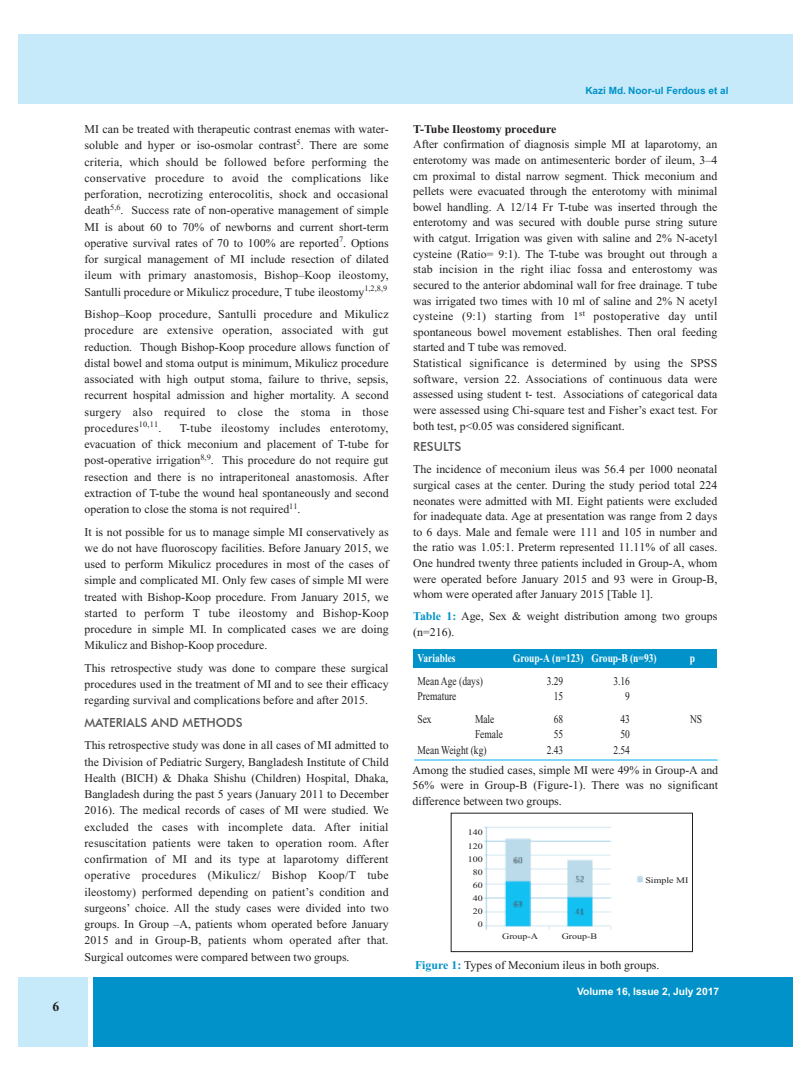
<style>
.page{position:relative;width:810px;height:1080px;background:#fff}
.page>*{position:absolute;margin:0;border:0;box-sizing:border-box;transform-origin:0 0}
.t1{font:700 13.75px "Times New Roman";color:#231f20}
.t2{font:500 12.5px "Futura BT";color:#57585a}
.t3{font:11.88px/16.2px "Times New Roman";color:#231f20;text-align:justify}
.t4{font:11.88px/19.8px "Times New Roman";color:#231f20;scale:.8 1}
.t5{font:700 11.88px "Times New Roman";color:#fff;scale:.8 1}
.t6{font:700 11.88px "Times New Roman";color:#231f20}
.t7{font:700 10.25px "Helvetica";color:#fff}
.t8{font:700 10px "Helvetica";color:#0092c8}
.t9{font:8.38px/13.1px "Times New Roman";color:#231f20;text-align:right;scale:1.19 1}
.s1{font-weight:700;color:#0092c8}
</style>
<div class="page">
<div style="left:413px;top:650px;width:304px;height:18px;background:#0092c8"></div>
<div style="left:19px;top:34px;width:774px;height:69px;background:#c6eafa"></div>
<div style="left:93px;top:978px;width:700px;height:69px;background:#0092c8"></div>
<div style="left:19px;top:978px;width:69px;height:69px;background:#c6eafa"></div>
<hr style="left:414px;top:760px;width:304px;height:1px;background:#00aeef">
<div style="left:451px;top:813px;width:242px;height:139px;border:1px solid #231f20"></div>
<img style="left:483px;top:826px;width:160px;height:105px">
<p class="t1" style="left:53px;top:999px;width:8px">6</p>
<p class="t3" style="left:84px;top:121px;width:306px">MI can be treated with therapeutic contrast enemas with water&shy;soluble and hyper or iso-osmolar contrast<sup>5</sup>. There are some criteria, which should be followed before performing the conservative procedure to avoid the complications like perforation, necrotizing enterocolitis, shock and occasional death<sup>5,6</sup>. Success rate of non-operative management of simple MI is about 60 to 70% of newborns and current short-term operative survival rates of 70 to 100% are reported<sup>7</sup>. Options for surgical management of MI include resection of dilated ileum with primary anastomosis, Bishop–Koop ileostomy, Santulli procedure or Mikulicz procedure, T tube ileostomy<sup>1,2,8,9</sup></p>
<p class="t3" style="left:84px;top:306px;width:306px">Bishop–Koop procedure, Santulli procedure and Mikulicz procedure are extensive operation, associated with gut reduction. Though Bishop-Koop procedure allows function of distal bowel and stoma output is minimum, Mikulicz procedure associated with high output stoma, failure to thrive, sepsis, recurrent hospital admission and higher mortality. A second surgery also required to close the stoma in those procedures<sup>10,11</sup>.</p>
<p class="t3" style="left:84px;top:420px;width:306px;text-indent:95px">T-tube ileostomy includes enterotomy, evacuation of thick meconium and placement of T-tube for post-operative irrigation<sup>8,9</sup>. This procedure do not require gut resection and there is no intraperitoneal anastomosis. After extraction of T-tube the wound heal spontaneously and second operation to close the stoma is not required<sup>11</sup>.</p>
<p class="t3" style="left:84px;top:524px;width:306px">It is not possible for us to manage simple MI conservatively as we do not have fluoroscopy facilities. Before January 2015, we used to perform Mikulicz procedures in most of the cases of simple and complicated MI. Only few cases of simple MI were treated with Bishop-Koop procedure. From January 2015, we started to perform T tube ileostomy and Bishop-Koop procedure in simple MI. In complicated cases we are doing Mikulicz and Bishop-Koop procedure.</p>
<p class="t3" style="left:84px;top:660px;width:306px">This retrospective study was done to compare these surgical procedures used in the treatment of MI and to see their efficacy regarding survival and complications before and after 2015.</p>
<p class="t2" style="left:84px;top:715px;width:160px">MATERIALS AND METHODS</p>
<p class="t3" style="left:84px;top:738px;width:306px">This retrospective study was done in all cases of MI admitted to the Division of Pediatric Surgery, Bangladesh Institute of Child Health (BICH) &amp; Dhaka Shishu (Children) Hospital, Dhaka, Bangladesh during the past 5 years (January 2011 to December 2016). The medical records of cases of MI were studied. We excluded the cases with incomplete data. After initial resuscitation patients were taken to operation room. After confirmation of MI and its type at laparotomy different operative procedures (Mikulicz/ Bishop Koop/T tube ileostomy) performed depending on patient’s condition and surgeons’ choice. All the study cases were divided into two groups. In Group –A, patients whom operated before January 2015 and in Group-B, patients whom operated after that.<br>Surgical outcomes were compared between two groups.</p>
<p class="t8" style="left:585px;top:85px;width:145px">Kazi Md. Noor-ul Ferdous et al</p>
<p class="t6" style="left:413px;top:122px;width:145px">T-Tube Ileostomy procedure</p>
<p class="t3" style="left:413px;top:137px;width:306px;line-height:15.6px;text-align:left">After confirmation of diagnosis simple MI at laparotomy, an enterotomy was made on antimesenteric border of ileum, 3–4 cm proximal to distal narrow segment. Thick meconium and pellets were evacuated through the enterotomy with minimal bowel handling. A 12/14 Fr T-tube was inserted through the enterotomy and was secured with double purse string suture with catgut. Irrigation was given with saline and 2% N-acetyl cysteine (Ratio= 9:1). The T-tube was brought out through a stab incision in the right iliac fossa and enterostomy was secured to the anterior abdominal wall for free drainage. T tube was irrigated two times with 10 ml of saline and 2% N acetyl cysteine (9:1) starting from 1<sup>st</sup> postoperative day until spontaneous bowel movement establishes. Then oral feeding started and T tube was removed.<br>Statistical significance is determined by using the SPSS software, version 22. Associations of continuous data were assessed using student t- test. Associations of categorical data were assessed using Chi-square test and Fisher’s exact test. For both test, p&lt;0.05 was considered significant.</p>
<p class="t2" style="left:413px;top:439px;width:50px">RESULTS</p>
<p class="t3" style="left:413px;top:462px;width:306px;line-height:15.6px">The incidence of meconium ileus was 56.4 per 1000 neonatal surgical cases at the center. During the study period total 224 neonates were admitted with MI. Eight patients were excluded for inadequate data. Age at presentation was range from 2 days to 6 days. Male and female were 111 and 105 in number and the ratio was 1.05:1. Preterm represented 11.11% of all cases.<br>One hundred twenty three patients included in Group-A, whom were operated before January 2015 and 93 were in Group-B, whom were operated after January 2015 [Table 1].</p>
<p class="t3" style="left:413px;top:609px;width:306px;line-height:15.6px"><span class="s1">Table 1:</span> Age, Sex &amp; weight distribution among two groups (n=216).</p>
<p class="t5" style="left:418px;top:652px;width:49px">Variables</p>
<p class="t5" style="left:513px;top:652px;width:181px">Group-A (n=123) Group-B (n=93)</p>
<p class="t5" style="left:690px;top:652px;width:8px">p</p>
<p class="t4" style="left:418px;top:671px;width:83px">Mean Age (days)</p>
<p class="t4" style="left:547px;top:671px;width:22px">3.29</p>
<p class="t4" style="left:613px;top:671px;width:22px">3.16</p>
<p class="t4" style="left:418px;top:687px;width:50px">Premature</p>
<p class="t4" style="left:554px;top:687px;width:13px">15</p>
<p class="t4" style="left:625px;top:687px;width:7px">9</p>
<p class="t4" style="left:418px;top:709px;width:19px">Sex</p>
<p class="t4" style="left:475px;top:709px;width:26px">Male</p>
<p class="t4" style="left:554px;top:709px;width:13px">68</p>
<p class="t4" style="left:621px;top:709px;width:13px">43</p>
<p class="t4" style="left:690px;top:709px;width:17px">NS</p>
<p class="t4" style="left:475px;top:725px;width:36px">Female</p>
<p class="t4" style="left:554px;top:725px;width:13px">55</p>
<p class="t4" style="left:621px;top:725px;width:13px">50</p>
<p class="t4" style="left:418px;top:740px;width:88px">Mean Weight (kg)</p>
<p class="t4" style="left:547px;top:740px;width:22px">2.43</p>
<p class="t4" style="left:413px;top:740px;width:384px;text-indent:201px">2.54<br>Among the studied cases, simple MI were 49% in Group-A and</p>
<p class="t3" style="left:413px;top:778px;width:307px;line-height:15.6px">56% were in Group-B (Figure-1). There was no significant difference between two groups.</p>
<p class="t9" style="left:468px;top:826px;width:14px">140<br>120<br>100<br>80<br>60<br>40<br>20<br>0</p>
<p class="t9" style="left:502px;top:930px;width:32px">Group-A</p>
<p class="t9" style="left:562px;top:930px;width:31px">Group-B</p>
<p class="t9" style="left:645px;top:873px;width:38px">Simple MI</p>
<p class="t3" style="left:415px;top:957px;width:246px"><span class="s1">Figure 1:</span> Types of Meconium ileus in both groups.</p>
<p class="t7" style="left:577px;top:985px;width:143px">Volume 16, Issue 2, July 2017</p>
</div>
